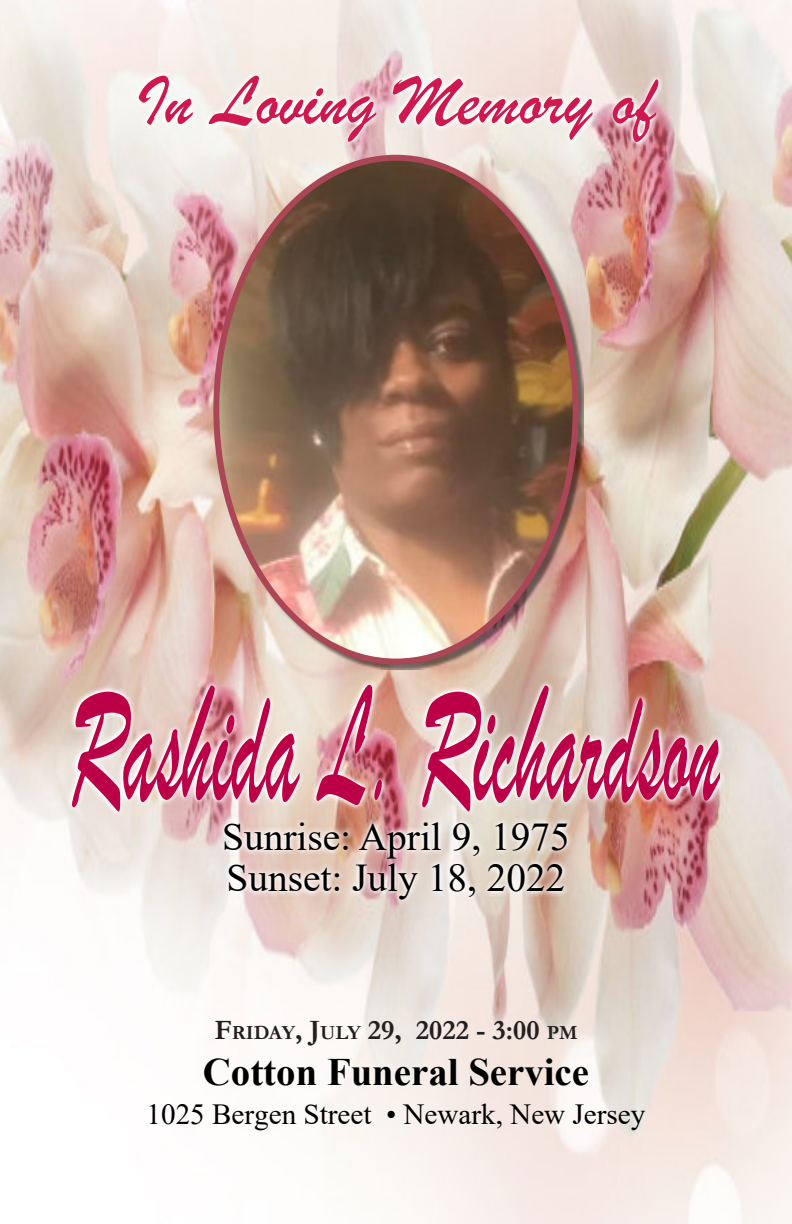
<style>
.page{position:relative;width:792px;height:1224px;background:#fff}
.page>*{position:absolute;margin:0;border:0;box-sizing:border-box;transform-origin:0 0}
.t1{font:176.6px "Brush Script";color:#bb0048;scale:.47 1}
.t2{font:73.6px "Brush Script";color:#cf184e}
.t3{font:39.4px/41px "Times New Roman";color:#000}
.t4{font:700 38.8px "Times New Roman";color:#000}
.t5{font:29.2px "Times New Roman";color:#000}
.t6{font:700 28.2px "Garamond";color:#231f20}
.s1{font-size:20.2px}
</style>
<div class="page">
<img style="left:0;top:0;width:792px;height:1224px">
<img style="left:135px;top:72px;width:527px;height:74px">
<img style="left:221px;top:819px;width:350px;height:85px">
<img style="left:68px;top:681px;width:656px;height:135px">
<img style="left:217px;top:159px;width:367px;height:511px">
<img style="left:216px;top:158px;width:360px;height:504px;border-radius:50%">
<h2 class="t2" style="left:136px;top:79px;width:521px">In Loving Memory of</h2>
<h1 class="t1" style="left:69px;top:694px;width:1385px">Rashida L. Richardson</h1>
<p class="t3" style="left:222px;top:820px;width:349px">Sunrise: April 9, 1975<br>Sunset: July 18, 2022</p>
<p class="t6" style="left:214px;top:1021px;width:365px">F<span class="s1">RIDAY</span>, J<span class="s1">ULY</span> 29, 2022 - 3:00 <span class="s1">PM</span></p>
<p class="t4" style="left:203px;top:1059px;width:388px">Cotton Funeral Service</p>
<p class="t5" style="left:147px;top:1103px;width:500px">1025 Bergen Street • Newark, New Jersey</p>
</div>
